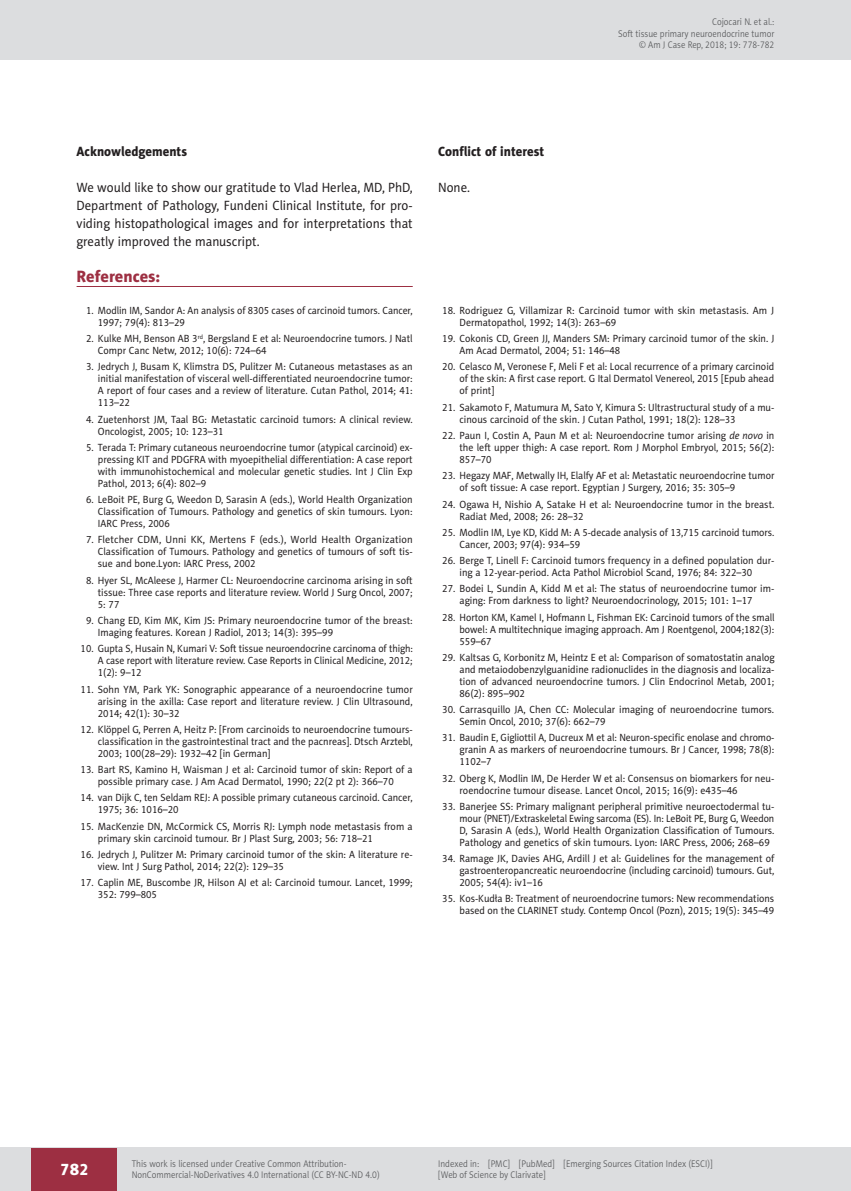
<style>
.page{position:relative;width:851px;height:1191px;background:#fff}
.page>*{position:absolute;margin:0;border:0;box-sizing:border-box;transform-origin:0 0}
.AJCR_Referencje_Tytu{font:16.5px "Naomi Sans EFN Heavy";color:#9d2f42}
.t1{font:16.5px "Naomi Sans EFN Heavy";color:#fff}
.AJCR_Body{font:13.5px/18px "Naomi Sans EFN";color:#231f20;text-align:justify;scale:.95 1}
.AJCR_Headline_2{font:13.5px "Naomi Sans EFN Heavy";color:#231f20;scale:.95 1}
.AJCR_Referencje_punk{font:10.5px/12px "Naomi Sans EFN";color:#231f20;scale:.95 1}
.AJCR_Referencje_punk-2{font:10.5px/12px "Naomi Sans EFN";color:#231f20;scale:.94 1}
.AJCR_Referencje_punk-3{font:10.5px/12px "Naomi Sans EFN";color:#231f20;text-align:justify}
.AJCR_Referencje_punk-4{font:10.5px/12px "Naomi Sans EFN";color:#231f20;text-align:justify;scale:.93 1}
.AJCR_Referencje_punk-5{font:10.5px/12px "Naomi Sans EFN";color:#231f20;scale:.96 1}
.t2{font:9.75px/11.2px "Naomi Sans EFN Light";color:#57585a;scale:.9 1}
.s1{font-style:italic}
</style>
<div class="page">
<hr style="left:77px;top:286px;width:335px;height:1px;background:#9d2f42">
<div style="left:0;top:1148px;width:850px;height:43px;background:#dcdddf"></div>
<div style="left:32px;top:1147px;width:85px;height:43px;background:#9d2f42"></div>
<div style="left:0;top:0;width:850px;height:60px;background:#dcdddf"></div>
<p class="t2" style="left:618px;top:16px;width:175px;text-align:right">Cojocari N. et al.:<br>Soft tissue primary neuroendocrine tumor © Am J Case Rep, 2018; 19: 778-782</p>
<p class="AJCR_Headline_2" style="left:77px;top:143px;width:118px">Acknowledgements</p>
<p class="AJCR_Body" style="left:77px;top:178px;width:355px">We would like to show our gratitude to Vlad Herlea, MD, PhD, Department of Pathology, Fundeni Clinical Institute, for pro&shy;viding histopathological images and for interpretations that greatly improved the manuscript.</p>
<p class="AJCR_Referencje_Tytu" style="left:77px;top:266px;width:85px">References:</p>
<p class="AJCR_Referencje_punk-2" style="left:98px;top:304px;width:336px;text-indent:-12px">1. Modlin IM, Sandor A: An analysis of 8305 cases of carcinoid tumors. Cancer,<br>1997; 79(4): 813–29</p>
<p class="AJCR_Referencje_punk" style="left:98px;top:333px;width:333px;text-indent:-12px">2. Kulke MH, Benson AB 3<sup>rd</sup>, Bergsland E et al: Neuroendocrine tumors. J Natl<br>Compr Canc Netw, 2012; 10(6): 724–64</p>
<p class="AJCR_Referencje_punk" style="left:98px;top:361px;width:333px;text-align:justify;text-indent:-12px">3. Jedrych J, Busam K, Klimstra DS, Pulitzer M: Cutaneous metastases as an initial manifestation of visceral well-differentiated neuroendocrine tumor:<br>A report of four cases and a review of literature. Cutan Pathol, 2014; 41:<br>113–22</p>
<p class="AJCR_Referencje_punk" style="left:98px;top:413px;width:333px;text-indent:-12px">4. Zuetenhorst JM, Taal BG: Metastatic carcinoid tumors: A clinical review.<br>Oncologist, 2005; 10: 123–31</p>
<p class="AJCR_Referencje_punk-2" style="left:98px;top:441px;width:336px;text-align:justify;text-indent:-12px">5. Terada T: Primary cutaneous neuroendocrine tumor (atypical carcinoid) ex&shy;pressing KIT and PDGFRA with myoepithelial differentiation: A case report with immunohistochemical and molecular genetic studies. Int J Clin Exp Pathol, 2013; 6(4): 802–9</p>
<p class="AJCR_Referencje_punk" style="left:98px;top:494px;width:333px;text-align:justify;text-indent:-12px">6. LeBoit PE, Burg G, Weedon D, Sarasin A (eds.), World Health Organization Classification of Tumours. Pathology and genetics of skin tumours. Lyon:<br>IARC Press, 2006</p>
<p class="AJCR_Referencje_punk-3" style="left:98px;top:534px;width:316px;text-indent:-12px">7. Fletcher CDM, Unni KK, Mertens F (eds.), World Health Organization Classification of Tumours. Pathology and genetics of tumours of soft tis&shy;sue and bone.Lyon: IARC Press, 2002</p>
<p class="AJCR_Referencje_punk" style="left:98px;top:574px;width:333px;text-align:justify;text-indent:-12px">8. Hyer SL, McAleese J, Harmer CL: Neuroendocrine carcinoma arising in soft tissue: Three case reports and literature review. World J Surg Oncol, 2007; 5: 77</p>
<p class="AJCR_Referencje_punk" style="left:98px;top:614px;width:333px;text-indent:-12px">9. Chang ED, Kim MK, Kim JS: Primary neuroendocrine tumor of the breast:<br>Imaging features. Korean J Radiol, 2013; 14(3): 395–99</p>
<p class="AJCR_Referencje_punk-4" style="left:98px;top:643px;width:340px;text-indent:-17px">10. Gupta S, Husain N, Kumari V: Soft tissue neuroendocrine carcinoma of thigh:<br>A case report with literature review. Case Reports in Clinical Medicine, 2012; 1(2): 9–12</p>
<p class="AJCR_Referencje_punk" style="left:98px;top:683px;width:333px;text-align:justify;text-indent:-17px">11. Sohn YM, Park YK: Sonographic appearance of a neuroendocrine tumor arising in the axilla: Case report and literature review. J Clin Ultrasound, 2014; 42(1): 30–32</p>
<p class="AJCR_Referencje_punk" style="left:98px;top:723px;width:333px;text-align:justify;text-indent:-17px">12. Klöppel G, Perren A, Heitz P: [From carcinoids to neuroendocrine tumours&shy;classification in the gastrointestinal tract and the pacnreas]. Dtsch Arztebl, 2003; 100(28–29): 1932–42 [in German]</p>
<p class="AJCR_Referencje_punk" style="left:81px;top:763px;width:351px;text-align:center">13. Bart RS, Kamino H, Waisman J et al: Carcinoid tumor of skin: Report of a possible primary case. J Am Acad Dermatol, 1990; 22(2 pt 2): 366–70</p>
<p class="AJCR_Referencje_punk-2" style="left:98px;top:792px;width:336px;text-indent:-17px">14. van Dijk C, ten Seldam REJ: A possible primary cutaneous carcinoid. Cancer,<br>1975; 36: 1016–20</p>
<p class="AJCR_Referencje_punk" style="left:98px;top:820px;width:333px;text-indent:-17px">15. MacKenzie DN, McCormick CS, Morris RJ: Lymph node metastasis from a primary skin carcinoid tumour. Br J Plast Surg, 2003; 56: 718–21</p>
<p class="AJCR_Referencje_punk" style="left:98px;top:848px;width:333px;text-indent:-17px">16. Jedrych J, Pulitzer M: Primary carcinoid tumor of the skin: A literature re&shy;view. Int J Surg Pathol, 2014; 22(2): 129–35</p>
<p class="AJCR_Referencje_punk" style="left:98px;top:876px;width:333px;text-indent:-17px">17. Caplin ME, Buscombe JR, Hilson AJ et al: Carcinoid tumour. Lancet, 1999;<br>352: 799–805</p>
<p class="AJCR_Headline_2" style="left:438px;top:143px;width:113px">Conflict of interest</p>
<p class="AJCR_Body" style="left:438px;top:178px;width:35px">None.</p>
<p class="AJCR_Referencje_punk-5" style="left:459px;top:304px;width:329px;text-indent:-17px">18. Rodriguez G, Villamizar R: Carcinoid tumor with skin metastasis. Am J<br>Dermatopathol, 1992; 14(3): 263–69</p>
<p class="AJCR_Referencje_punk" style="left:459px;top:333px;width:333px;text-indent:-17px">19. Cokonis CD, Green JJ, Manders SM: Primary carcinoid tumor of the skin. J<br>Am Acad Dermatol, 2004; 51: 146–48</p>
<p class="AJCR_Referencje_punk" style="left:459px;top:361px;width:333px;text-align:justify;text-indent:-17px">20. Celasco M, Veronese F, Meli F et al: Local recurrence of a primary carcinoid of the skin: A first case report. G Ital Dermatol Venereol, 2015 [Epub ahead of print]</p>
<p class="AJCR_Referencje_punk" style="left:459px;top:401px;width:333px;text-indent:-17px">21. Sakamoto F, Matumura M, Sato Y, Kimura S: Ultrastructural study of a mu&shy;cinous carcinoid of the skin. J Cutan Pathol, 1991; 18(2): 128–33</p>
<p class="AJCR_Referencje_punk" style="left:459px;top:429px;width:333px;text-align:justify;text-indent:-17px">22. Paun I, Costin A, Paun M et al: Neuroendocrine tumor arising <span class="s1">de novo</span> in the left upper thigh: A case report. Rom J Morphol Embryol, 2015; 56(2):<br>857–70</p>
<p class="AJCR_Referencje_punk-2" style="left:459px;top:470px;width:336px;text-indent:-17px">23. Hegazy MAF, Metwally IH, Elalfy AF et al: Metastatic neuroendocrine tumor of soft tissue: A case report. Egyptian J Surgery, 2016; 35: 305–9</p>
<p class="AJCR_Referencje_punk" style="left:459px;top:498px;width:333px;text-indent:-17px">24. Ogawa H, Nishio A, Satake H et al: Neuroendocrine tumor in the breast.<br>Radiat Med, 2008; 26: 28–32</p>
<p class="AJCR_Referencje_punk-2" style="left:459px;top:526px;width:336px;text-indent:-17px">25. Modlin IM, Lye KD, Kidd M: A 5-decade analysis of 13,715 carcinoid tumors.<br>Cancer, 2003; 97(4): 934–59</p>
<p class="AJCR_Referencje_punk" style="left:442px;top:554px;width:351px;text-align:center">26. Berge T, Linell F: Carcinoid tumors frequency in a defined population dur&shy;ing a 12-year-period. Acta Pathol Microbiol Scand, 1976; 84: 322–30</p>
<p class="AJCR_Referencje_punk" style="left:442px;top:583px;width:351px;text-align:center">27. Bodei L, Sundin A, Kidd M et al: The status of neuroendocrine tumor im&shy;aging: From darkness to light? Neuroendocrinology, 2015; 101: 1–17</p>
<p class="AJCR_Referencje_punk-2" style="left:459px;top:611px;width:336px;text-align:justify;text-indent:-17px">28. Horton KM, Kamel I, Hofmann L, Fishman EK: Carcinoid tumors of the small bowel: A multitechnique imaging approach. Am J Roentgenol, 2004;182(3):<br>559–67</p>
<p class="AJCR_Referencje_punk" style="left:459px;top:651px;width:333px;text-align:justify;text-indent:-17px">29. Kaltsas G, Korbonitz M, Heintz E et al: Comparison of somatostatin analog and metaiodobenzylguanidine radionuclides in the diagnosis and localiza&shy;tion of advanced neuroendocrine tumors. J Clin Endocrinol Metab, 2001; 86(2): 895–902</p>
<p class="AJCR_Referencje_punk" style="left:459px;top:703px;width:333px;text-indent:-17px">30. Carrasquillo JA, Chen CC: Molecular imaging of neuroendocrine tumors.<br>Semin Oncol, 2010; 37(6): 662–79</p>
<p class="AJCR_Referencje_punk-2" style="left:459px;top:732px;width:336px;text-align:justify;text-indent:-17px">31. Baudin E, Gigliottil A, Ducreux M et al: Neuron-specific enolase and chromo&shy;granin A as markers of neuroendocrine tumours. Br J Cancer, 1998; 78(8):<br>1102–7</p>
<p class="AJCR_Referencje_punk" style="left:459px;top:772px;width:333px;text-indent:-17px">32. Oberg K, Modlin IM, De Herder W et al: Consensus on biomarkers for neu&shy;roendocrine tumour disease. Lancet Oncol, 2015; 16(9): e435–46</p>
<p class="AJCR_Referencje_punk" style="left:459px;top:800px;width:333px;text-align:justify;text-indent:-17px">33. Banerjee SS: Primary malignant peripheral primitive neuroectodermal tu&shy;mour (PNET)/Extraskeletal Ewing sarcoma (ES). In: LeBoit PE, Burg G, Weedon D, Sarasin A (eds.), World Health Organization Classification of Tumours.<br>Pathology and genetics of skin tumours. Lyon: IARC Press, 2006; 268–69</p>
<p class="AJCR_Referencje_punk" style="left:459px;top:852px;width:333px;text-align:justify;text-indent:-17px">34. Ramage JK, Davies AHG, Ardill J et al: Guidelines for the management of gastroenteropancreatic neuroendocrine (including carcinoid) tumours. Gut, 2005; 54(4): iv1–16</p>
<p class="AJCR_Referencje_punk-2" style="left:442px;top:893px;width:354px;text-align:right">35. Kos-Kudła B: Treatment of neuroendocrine tumors: New recommendations based on the CLARINET study. Contemp Oncol (Pozn), 2015; 19(5): 345–49</p>
<h1 class="t1" style="left:60px;top:1159px;width:30px">782</h1>
<p class="t2" style="left:132px;top:1158px;width:277px">This work is licensed under Creative Common Attribution-<br>NonCommercial-NoDerivatives 4.0 International (CC BY-NC-ND 4.0)</p>
<p class="t2" style="left:438px;top:1158px;width:306px">Indexed in: [PMC] [PubMed] [Emerging Sources Citation Index (ESCI)] [Web of Science by Clarivate]</p>
</div>
